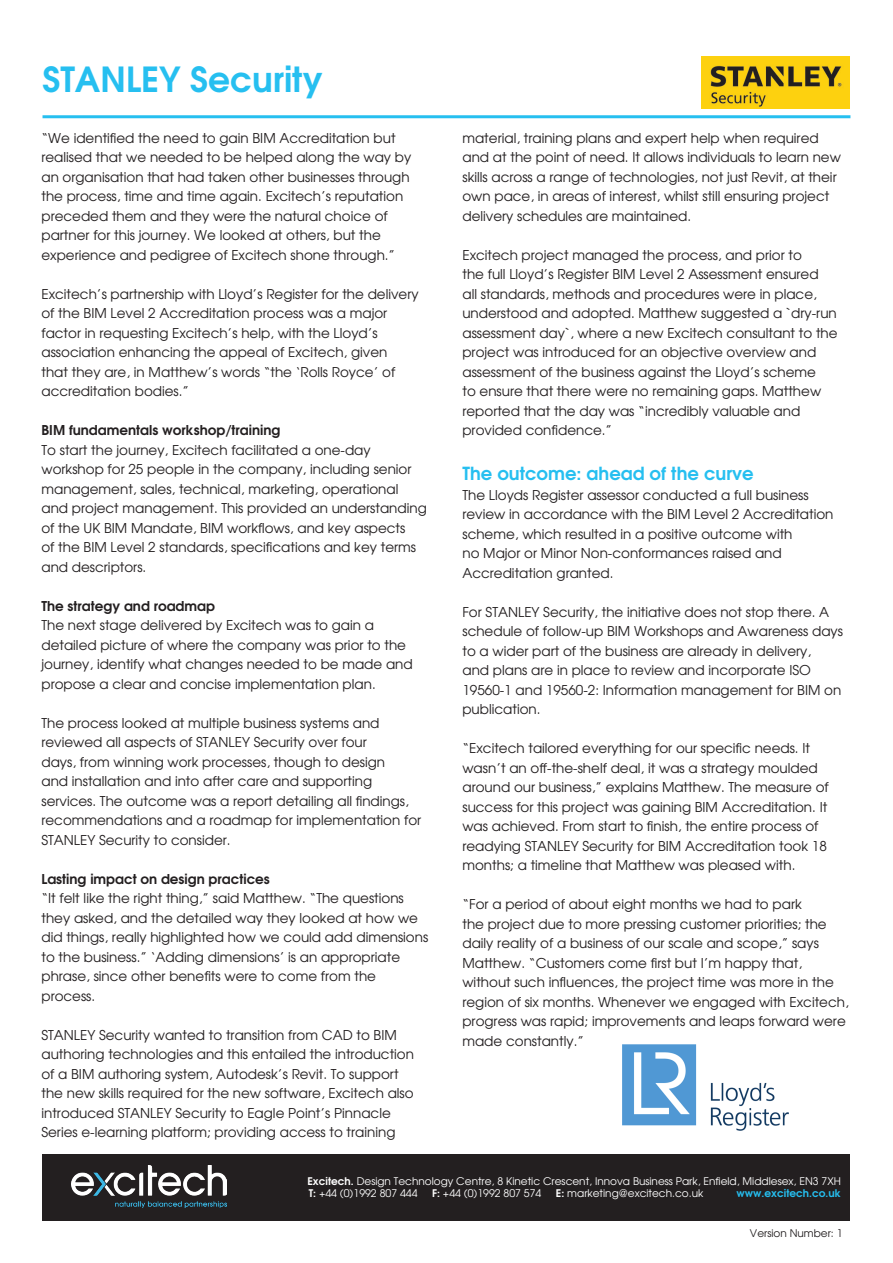
<style>
.page{position:relative;width:893px;height:1263px;background:#fff}
.page>*{position:absolute;margin:0;border:0;box-sizing:border-box;transform-origin:0 0}
.t1{font:700 34.5px "Te X Gyre Adventor";color:#26bff0}
.t2{font:700 18px "Te X Gyre Adventor";color:#26bff0}
.t3{font:13.5px/19.5px "Te X Gyre Adventor";color:#231f20}
.t4{font:700 13.5px "Te X Gyre Adventor";color:#231f20}
.t5{font:10.5px "Te X Gyre Adventor";color:#fff}
.t6{font:700 10.5px "Te X Gyre Adventor";color:#26bff0}
.t7{font:10.5px "Te X Gyre Adventor";color:#231f20}
.s1{font-weight:700}
</style>
<div class="page">
<div style="left:43px;top:1154px;width:807px;height:66px;background:#231f20"></div>
<img style="left:72px;top:1165px;width:154px;height:42px">
<hr style="left:43px;top:115px;width:807px;height:3px;background:#26bff0">
<img style="left:702px;top:57px;width:147px;height:51px">
<img style="left:622px;top:1044px;width:166px;height:87px">
<p class="t1" style="left:43px;top:49px;width:282px">STANLEY Security</p>
<p class="t3" style="left:41px;top:127px;width:371px">“We identified the need to gain BIM Accreditation but realised that we needed to be helped along the way by an organisation that had taken other businesses through the process, time and time again. Excitech’s reputation preceded them and they were the natural choice of partner for this journey. We looked at others, but the experience and pedigree of Excitech shone through.”</p>
<p class="t3" style="left:41px;top:283px;width:379px">Excitech’s partnership with Lloyd’s Register for the delivery of the BIM Level 2 Accreditation process was a major factor in requesting Excitech’s help, with the Lloyd’s association enhancing the appeal of Excitech, given<br>that they are, in Matthew’s words “the ‘Rolls Royce’ of accreditation bodies.”</p>
<p class="t4" style="left:41px;top:419px;width:240px">BIM fundamentals workshop/training</p>
<p class="t3" style="left:41px;top:439px;width:387px">To start the journey, Excitech facilitated a one-day workshop for 25 people in the company, including senior management, sales, technical, marketing, operational and project management. This provided an understanding of the UK BIM Mandate, BIM workflows, and key aspects<br>of the BIM Level 2 standards, specifications and key terms and descriptors.</p>
<p class="t4" style="left:41px;top:594px;width:175px">The strategy and roadmap</p>
<p class="t3" style="left:41px;top:615px;width:373px">The next stage delivered by Excitech was to gain a detailed picture of where the company was prior to the journey, identify what changes needed to be made and propose a clear and concise implementation plan.</p>
<p class="t3" style="left:41px;top:712px;width:381px">The process looked at multiple business systems and reviewed all aspects of STANLEY Security over four<br>days, from winning work processes, though to design<br>and installation and into after care and supporting services. The outcome was a report detailing all findings, recommendations and a roadmap for implementation for STANLEY Security to consider.</p>
<p class="t4" style="left:41px;top:867px;width:230px">Lasting impact on design practices</p>
<p class="t3" style="left:41px;top:888px;width:388px">“It felt like the right thing,” said Matthew. “The questions they asked, and the detailed way they looked at how we did things, really highlighted how we could add dimensions to the business.” ‘Adding dimensions’ is an appropriate phrase, since other benefits were to come from the process.</p>
<p class="t3" style="left:41px;top:1024px;width:374px">STANLEY Security wanted to transition from CAD to BIM authoring technologies and this entailed the introduction of a BIM authoring system, Autodesk’s Revit. To support the new skills required for the new software, Excitech also introduced STANLEY Security to Eagle Point’s Pinnacle Series e-learning platform; providing access to training</p>
<p class="t3" style="left:462px;top:127px;width:380px">material, training plans and expert help when required and at the point of need. It allows individuals to learn new skills across a range of technologies, not just Revit, at their own pace, in areas of interest, whilst still ensuring project delivery schedules are maintained.</p>
<p class="t3" style="left:462px;top:244px;width:377px">Excitech project managed the process, and prior to<br>the full Lloyd’s Register BIM Level 2 Assessment ensured<br>all standards, methods and procedures were in place, understood and adopted. Matthew suggested a `dry-run assessment day`, where a new Excitech consultant to the project was introduced for an objective overview and assessment of the business against the Lloyd’s scheme<br>to ensure that there were no remaining gaps. Matthew reported that the day was “incredibly valuable and provided confidence.”</p>
<p class="t2" style="left:462px;top:458px;width:293px">The outcome: ahead of the curve</p>
<p class="t3" style="left:462px;top:484px;width:373px">The Lloyds Register assessor conducted a full business review in accordance with the BIM Level 2 Accreditation scheme, which resulted in a positive outcome with<br>no Major or Minor Non-conformances raised and Accreditation granted.</p>
<p class="t3" style="left:462px;top:601px;width:382px">For STANLEY Security, the initiative does not stop there. A schedule of follow-up BIM Workshops and Awareness days to a wider part of the business are already in delivery,<br>and plans are in place to review and incorporate ISO 19560-1 and 19560-2: Information management for BIM on publication.</p>
<p class="t3" style="left:462px;top:738px;width:368px">“Excitech tailored everything for our specific needs. It wasn’t an off-the-shelf deal, it was a strategy moulded around our business,” explains Matthew. The measure of success for this project was gaining BIM Accreditation. It was achieved. From start to finish, the entire process of readying STANLEY Security for BIM Accreditation took 18 months; a timeline that Matthew was pleased with.</p>
<p class="t3" style="left:462px;top:894px;width:388px">“For a period of about eight months we had to park<br>the project due to more pressing customer priorities; the daily reality of a business of our scale and scope,” says Matthew. “Customers come first but I’m happy that, without such influences, the project time was more in the region of six months. Whenever we engaged with Excitech, progress was rapid; improvements and leaps forward were made constantly.”</p>
<p class="t5" style="left:307px;top:1172px;width:535px"><span class="s1">Excitech.</span> Design Technology Centre, 8 Kinetic Crescent, Innova Business Park, Enfield, Middlesex, EN3 7XH</p>
<p class="t5" style="left:309px;top:1184px;width:110px"><span class="s1">T:</span> +44 (0)1992 807 444</p>
<p class="t5" style="left:432px;top:1184px;width:111px"><span class="s1">F:</span> +44 (0)1992 807 574</p>
<p class="t5" style="left:556px;top:1184px;width:149px"><span class="s1">E:</span> marketing@excitech.co.uk</p>
<p class="t6" style="left:736px;top:1184px;width:106px">www.excitech.co.uk</p>
<p class="t7" style="left:750px;top:1225px;width:94px">Version Number: 1</p>
</div>
